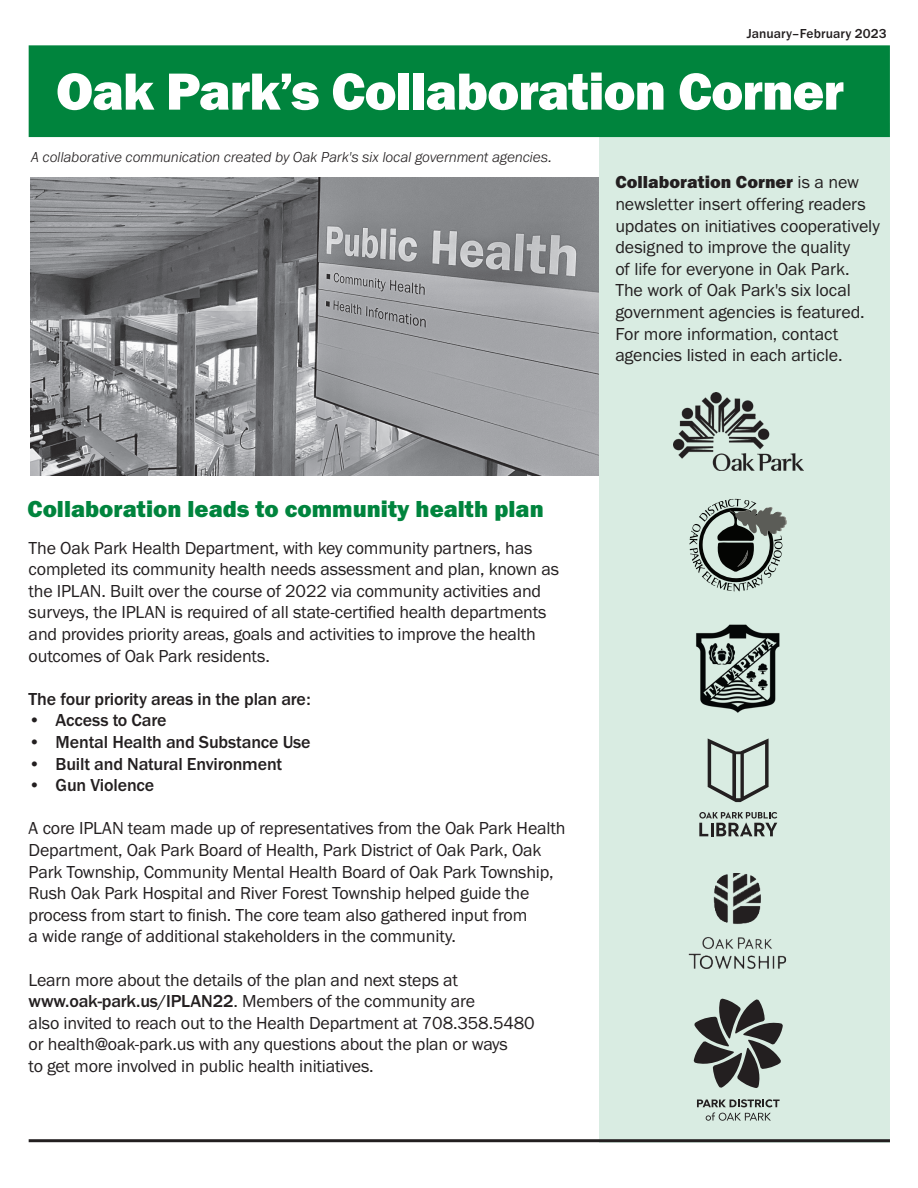
<style>
.page{position:relative;width:918px;height:1188px;background:#fff}
.page>*{position:absolute;margin:0;border:0;box-sizing:border-box;transform-origin:0 0}
.t1{font:54px "Franklin Gothic URW Hea";letter-spacing:-.02em;color:#fff}
.t2{font:24px "Franklin Gothic URW Hea";color:#00843d}
.Body{font:18px/21.6px "Franklin Gothic URW Boo";letter-spacing:-.01em;color:#231f20}
.t3{font:500 18px "Franklin Gothic URW";letter-spacing:-.01em;color:#231f20}
.Body-2{font:italic 300 15px "Franklin Gothic URW";letter-spacing:-.005em;color:#231f20}
.t4{font:500 13.5px "Franklin Gothic URW";letter-spacing:.005em;color:#231f20}
.s1{font-family:"Franklin Gothic URW Hea"}
.s2{font-family:"Franklin Gothic URW";font-weight:500}
</style>
<div class="page">
<div style="left:600px;top:123px;width:290px;height:1020px;background:#d9ece2"></div>
<div style="left:29px;top:45px;width:861px;height:92px;background:#00843d;border:3px solid #00843d"></div>
<hr style="left:29px;top:1139px;width:861px;height:3px;background:#231f20">
<img style="left:30px;top:177px;width:569px;height:298px">
<img style="left:696px;top:624px;width:84px;height:89px">
<svg style="left:697px;top:1099px;width:83px;height:22px"></svg>
<svg style="left:694px;top:999px;width:89px;height:89px"></svg>
<img style="left:674px;top:392px;width:129px;height:78px">
<img style="left:688px;top:873px;width:99px;height:96px">
<svg style="left:690px;top:499px;width:97px;height:92px"></svg>
<svg style="left:708px;top:738px;width:61px;height:64px"></svg>
<svg style="left:699px;top:812px;width:78px;height:24px"></svg>
<p class="t4" style="left:747px;top:25px;width:141px">January–February 2023</p>
<p class="t1" style="left:56px;top:57px;width:789px">Oak Park’s Collaboration Corner</p>
<p class="Body-2" style="left:32px;top:147px;width:522px">A collaborative communication created by Oak Park's six local government agencies.</p>
<p class="Body" style="left:615px;top:171px;width:266px"><span class="s1">Collaboration Corner</span> is a new newsletter insert offering readers updates on initiatives cooperatively designed to improve the quality<br>of life for everyone in Oak Park.<br>The work of Oak Park's six local government agencies is featured.</p>
<p class="Body" style="left:615px;top:323px;width:229px">For more information, contact agencies listed in each article.</p>
<p class="t2" style="left:28px;top:493px;width:518px">Collaboration leads to community health plan</p>
<p class="Body" style="left:29px;top:536px;width:532px">The Oak Park Health Department, with key community partners, has completed its community health needs assessment and plan, known as the IPLAN. Built over the course of 2022 via community activities and surveys, the IPLAN is required of all state-certified health departments and provides priority areas, goals and activities to improve the health outcomes of Oak Park residents.</p>
<p class="t3" style="left:29px;top:688px;width:284px">The four priority areas in the plan are:</p>
<p class="t3" style="left:29px;top:709px;width:139px">• Access to Care</p>
<p class="t3" style="left:29px;top:731px;width:284px">• Mental Health and Substance Use</p>
<p class="t3" style="left:29px;top:752px;width:255px">• Built and Natural Environment</p>
<p class="t3" style="left:29px;top:774px;width:127px">• Gun Violence</p>
<p class="Body" style="left:29px;top:817px;width:538px">A core IPLAN team made up of representatives from the Oak Park Health Department, Oak Park Board of Health, Park District of Oak Park, Oak Park Township, Community Mental Health Board of Oak Park Township, Rush Oak Park Hospital and River Forest Township helped guide the process from start to finish. The core team also gathered input from<br>a wide range of additional stakeholders in the community.</p>
<p class="Body" style="left:29px;top:968px;width:508px">Learn more about the details of the plan and next steps at <span class="s2">www.oak-park.us/IPLAN22</span>. Members of the community are<br>also invited to reach out to the Health Department at 708.358.5480 or health@oak-park.us with any questions about the plan or ways<br>to get more involved in public health initiatives.</p>
</div>
